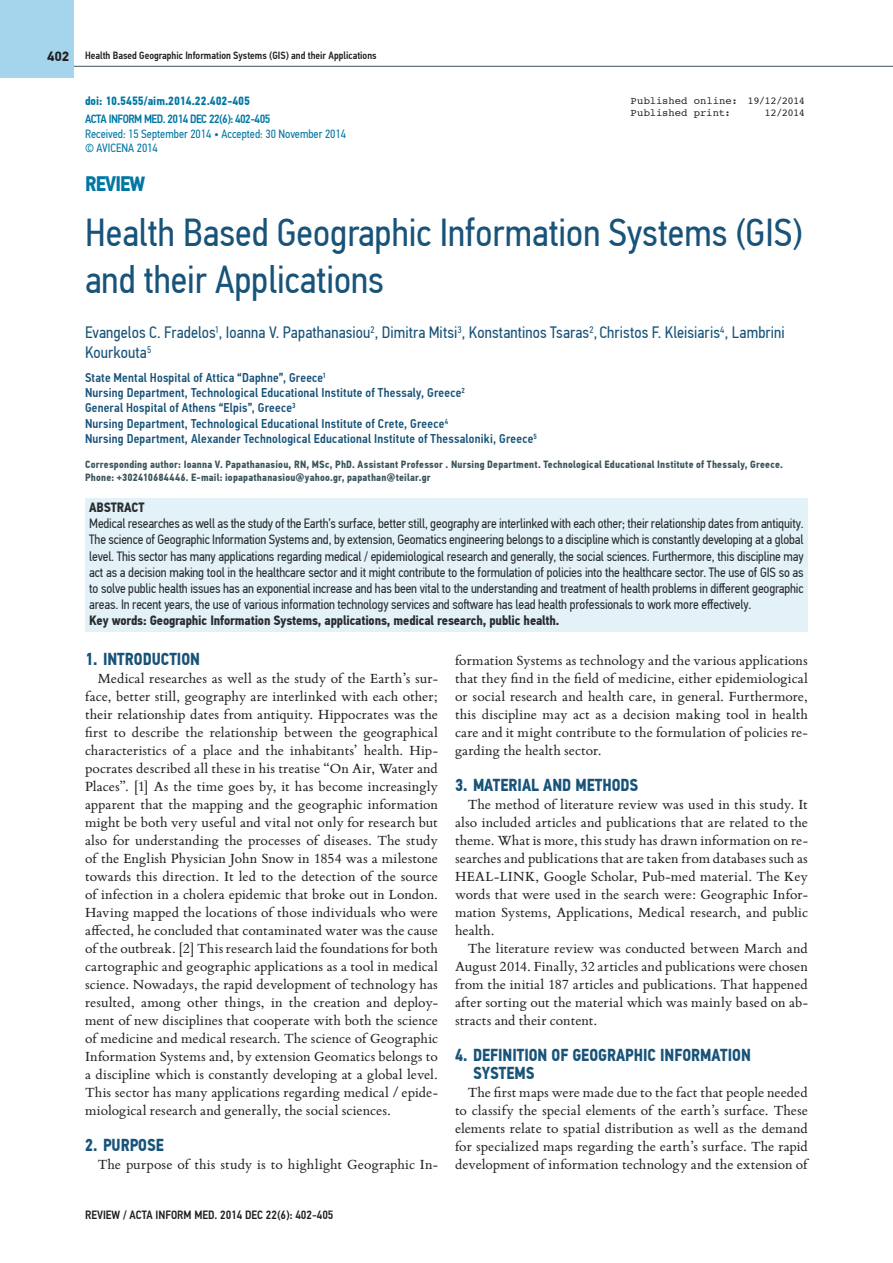
<style>
.page{position:relative;width:893px;height:1263px;background:#fff}
.page>*{position:absolute;margin:0;border:0;box-sizing:border-box;transform-origin:0 0}
.t1{font:39px/46.8px "PF Din Text Cond Pro";color:#185379}
.t2{font:700 21px "PF Din Text Cond Pro";letter-spacing:-.04em;color:#0077a3}
.t3{font:700 17.4px/18px "PF Din Text Cond Pro";color:#185379;scale:.95 1}
.t4{font:16.5px/19.8px "PF Din Text Cond Pro";letter-spacing:.005em;color:#185379}
.t5{font:15px/18px "Bembo Book MT Pro";color:#231f20;text-align:justify}
.t6{font:13.5px/16.2px "PF Din Text Cond Pro";letter-spacing:-.01em;color:#292d2f;text-align:justify}
.t7{font:700 13.5px "PF Din Text Cond Pro";letter-spacing:-.01em;color:#292d2f}
.t8{font:700 13.5px "PF Din Text Pro";color:#231f20}
.t9{font:500 12.75px/15.3px "PF Din Text Cond Pro";letter-spacing:.015em;color:#185379}
.t10{font:12px/14.4px "PF Din Text Cond Pro";color:#0077a3}
.t11{font:500 12px "PF Din Text Cond Pro";color:#231f20}
.t12{font:500 12px "PF Din Text Cond Pro";letter-spacing:-.04em;color:#0077a3}
.t13{font:700 12px "PF Din Text Cond Pro";color:#0077a3}
.t14{font:700 10.5px/12.6px "PF Din Text Cond Pro";letter-spacing:.02em;color:#3a555c}
.t15{font:500 10.5px "PF Din Text Cond Pro";color:#231f20}
.t16{font:10.5px/12.3px "Courier 10 Pitch BT";letter-spacing:-.01em;color:#231f20}
.s1{color:#15181c}
</style>
<div class="page">
<hr style="left:0;top:66px;width:893px;height:1px;background:#3a555c">
<div style="left:0;top:0;width:73px;height:78px;background:#a5d5ec"></div>
<div style="left:85px;top:497px;width:723px;height:134px;background:#e3f1f9"></div>
<p class="t8" style="left:47px;top:48px;width:24px">402</p>
<p class="t15" style="left:85px;top:49px;width:293px">Health Based Geographic Information Systems (GIS) and their Applications</p>
<p class="t13" style="left:85px;top:93px;width:166px">doi: 10.5455/aim.2014.22.402-405</p>
<p class="t12" style="left:85px;top:112px;width:187px">ACTA INFORM MED. 2014 DEC 22(6): 402-405</p>
<p class="t10" style="left:85px;top:126px;width:263px">Received: 15 September 2014 • Accepted: 30 November 2014 © AVICENA 2014</p>
<h2 class="t2" style="left:85px;top:171px;width:62px">REVIEW</h2>
<p class="t16" style="left:631px;top:95px;width:176px">Published online: 19/12/2014<br>Published print:</p>
<p class="t16" style="left:764px;top:107px;width:42px">12/2014</p>
<h1 class="t1" style="left:85px;top:209px;width:719px">Health Based Geographic Information Systems (GIS) and their Applications</h1>
<p class="t4" style="left:85px;top:323px;width:701px">Evangelos C. Fradelos<sup>1</sup>, Ioanna V. Papathanasiou<sup>2</sup>, Dimitra Mitsi<sup>3</sup>, Konstantinos Tsaras<sup>2</sup>, Christos F. Kleisiaris<sup>4</sup>, Lambrini<br>Kourkouta<sup>5</sup></p>
<p class="t9" style="left:85px;top:370px;width:453px">State Mental Hospital of Attica “Daphne”, Greece<sup>1<br></sup>Nursing Department, Technological Educational Institute of Thessaly, Greece<sup>2<br></sup>General Hospital of Athens “Elpis”, Greece<sup>3<br></sup>Nursing Department, Technological Educational Institute of Crete, Greece<sup>4<br></sup>Nursing Department, Alexander Technological Educational Institute of Thessaloniki, Greece<sup>5</sup></p>
<p class="t14" style="left:85px;top:459px;width:699px">Corresponding author: Ioanna V. Papathanasiou, RN, MSc, PhD. Assistant Professor . Nursing Department. Technological Educational Institute of Thessaly, Greece.<br>Phone: +302410684446. E-mail: iopapathanasiou@yahoo.gr, papathan@teilar.gr</p>
<p class="t7" style="left:89px;top:499px;width:57px">ABSTRACT</p>
<p class="t6" style="left:89px;top:515px;width:716px">Medical researches as well as the study of the Earth’s surface, better still, geography are interlinked with each other; their relationship dates from antiquity.<br>The science of Geographic Information Systems and, by extension, Geomatics engineering belongs to a discipline which is constantly developing at a global level. This sector has many applications regarding medical / epidemiological research and generally, the social sciences. Furthermore, this discipline may act as a decision making tool in the healthcare sector and it might contribute to the formulation of policies into the healthcare sector. The use of GIS so as to solve public health issues has an exponential increase and has been vital to the understanding and treatment of health problems in different geographic areas. In recent years, the use of various information technology services and software has lead health professionals to work more effectively.</p>
<p class="t7" style="left:89px;top:612px;width:472px">Key words: Geographic Information Systems, applications, medical research, public health.</p>
<p class="t3" style="left:85px;top:651px;width:123px">1. INTRODUCTION</p>
<p class="t5" style="left:85px;top:669px;width:354px;text-indent:13px">Medical researches as well as the study of the Earth’s sur&shy;face, better still, geography are interlinked with each other; their relationship dates from antiquity. Hippocrates was the first to describe the relationship between the geographical characteristics of a place and the inhabitants’ health. Hip&shy;pocrates described all these in his treatise “On Air, Water and Places”. [1] As the time goes by, it has become increasingly apparent that the mapping and the geographic information might be both very useful and vital not only for research but also for understanding the processes of diseases. The study of the English Physician John Snow in 1854 was a milestone towards this direction. It led to the detection of the source of infection in a cholera epidemic that broke out in London.<br>Having mapped the locations of those individuals who were affected, he concluded that contaminated water was the cause of the outbreak. [2] This research laid the foundations for both cartographic and geographic applications as a tool in medical science. Nowadays, the rapid development of technology has resulted, among other things, in the creation and deploy&shy;ment of new disciplines that cooperate with both the science of medicine and medical research. The science of Geographic Information Systems and, by extension Geomatics belongs to a discipline which is constantly developing at a global level.<br>This sector has many applications regarding medical / epide&shy;miological research and generally, the social sciences.</p>
<p class="t3" style="left:85px;top:1137px;width:85px">2. PURPOSE</p>
<p class="t5" style="left:98px;top:1155px;width:342px">The purpose of this study is to highlight Geographic In-</p>
<p class="t11" style="left:85px;top:1207px;width:250px">REVIEW / ACTA INFORM MED. 2014 DEC 22(6): 402-405</p>
<p class="t5" style="left:455px;top:651px;width:354px">formation Systems as technology and the various applications that they find in the field of medicine, either epidemiological or social research and health care, in general. Furthermore, this discipline may act as a decision making tool in health care and it might contribute to the formulation of policies re&shy;garding the health sector.</p>
<p class="t3" style="left:455px;top:777px;width:194px">3. MATERIAL AND METHODS</p>
<p class="t5" style="left:455px;top:795px;width:354px;text-indent:13px">The method of literature review was used in this study. It also included articles and publications that are related to the theme. What is more, this study has drawn information on re&shy;searches and publications that are taken from databases such as HEAL-LINK, Google Scholar, Pub-med material. The Key words that were used in the search were: Geographic Infor&shy;mation Systems, Applications, Medical research, and public health.</p>
<p class="t5" style="left:455px;top:939px;width:354px;text-indent:13px">The literature review was conducted between March and August 2014. Finally, 32 articles and publications were chosen from the initial 187 articles and publications. That happened after sorting out the material which was mainly based on ab&shy;stracts and their content<span class="s1">.</span></p>
<p class="t3" style="left:473px;top:1047px;width:294px;text-indent:-18px">4. DEFINITION OF GEOGRAPHIC INFORMATION<br>SYSTEMS</p>
<p class="t5" style="left:455px;top:1083px;width:354px;text-indent:13px">The first maps were made due to the fact that people needed to classify the special elements of the earth’s surface. These elements relate to spatial distribution as well as the demand for specialized maps regarding the earth’s surface. The rapid development of information technology and the extension of</p>
</div>
